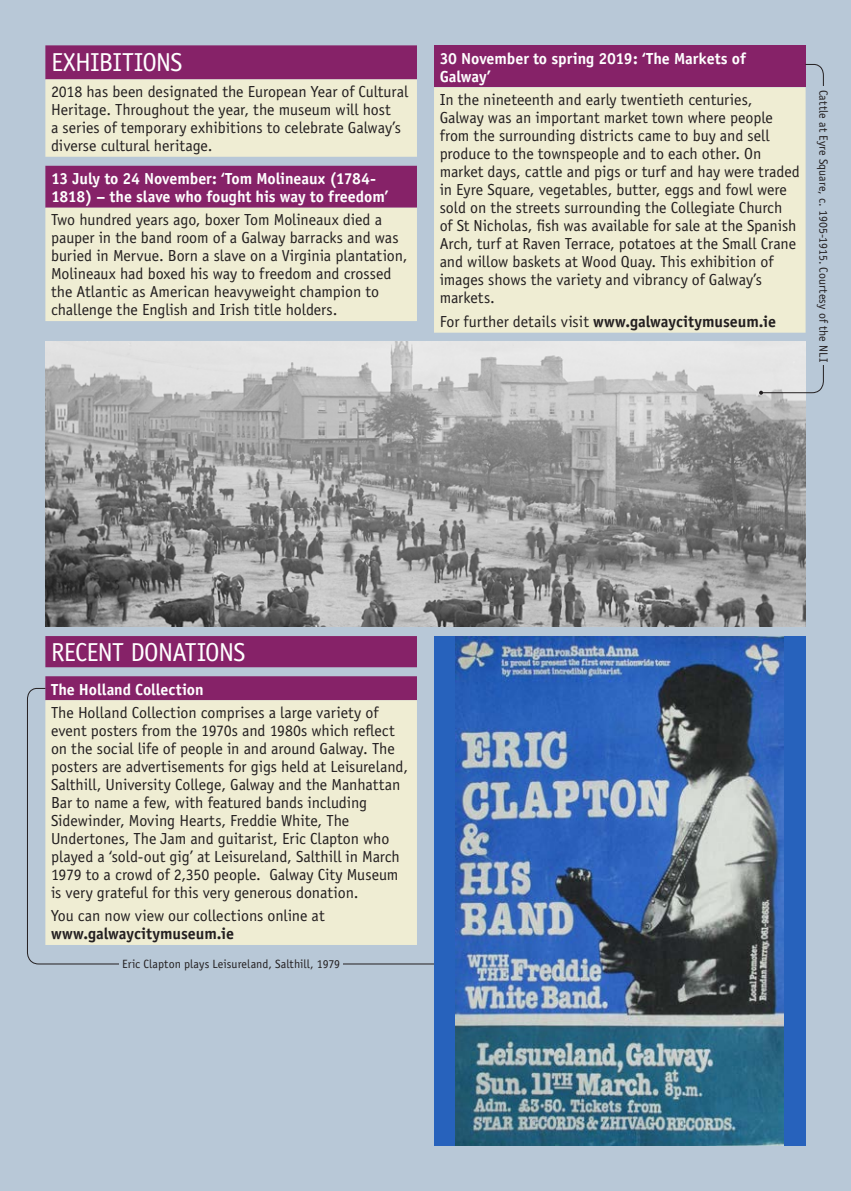
<style>
.page{position:relative;width:851px;height:1191px;background:#fff}
.page>*{position:absolute;margin:0;border:0;box-sizing:border-box;transform-origin:0 0}
.Highlight_Event{font:26px "Officina Sans";letter-spacing:-.025em;color:#fff}
.Info{font:16px/18px "Officina Sans";letter-spacing:-.005em;color:#231f20}
.Titles{font:700 16px/18px "Officina Sans";letter-spacing:-.005em;color:#fff}
.Info-2{font:700 16px "Officina Sans";letter-spacing:-.005em;color:#231f20}
.Captions{font:12px "Officina Sans";letter-spacing:.005em;color:#231f20}
.s1{font-weight:400}
.s2{font-weight:700}
</style>
<div class="page">
<div style="left:0;top:0;width:850px;height:1191px;background:#b8c8d7"></div>
<div style="left:45px;top:45px;width:372px;height:34px;background:#862268"></div>
<svg style="left:45px;top:79px;width:372px;height:242px;background:#dac8c0"></svg>
<div style="left:434px;top:45px;width:371px;height:42px;background:#862268"></div>
<div style="left:434px;top:87px;width:325px;height:246px;background:#efedd3"></div>
<svg style="left:45px;top:636px;width:372px;height:51px"></svg>
<img style="left:45px;top:342px;width:760px;height:285px">
<svg style="left:759px;top:63px;width:65px;height:332px"></svg>
<div style="left:816px;top:87px;width:15px;height:278px;background:#b8c8d7"></div>
<svg style="left:27px;top:687px;width:407px;height:278px;background:#e2dece"></svg>
<div style="left:119px;top:956px;width:224px;height:14px;background:#b8c8d7"></div>
<div style="left:434px;top:636px;width:371px;height:509px;background:#2762bc"></div>
<img style="left:456px;top:636px;width:327px;height:509px">
<p class="Highlight_Event" style="left:51px;top:47px;width:133px">EXHIBITIONS</p>
<p class="Info" style="left:51px;top:83px;width:358px">2018 has been designated the European Year of Cultural Heritage. Throughout the year, the museum will host<br>a series of temporary exhibitions to celebrate Galway’s diverse cultural heritage.</p>
<p class="Titles" style="left:51px;top:169px;width:338px">13 July to 24 November: ‘Tom Molineaux (1784-<br>1818) – the slave who fought his way to freedom’</p>
<p class="Info" style="left:51px;top:211px;width:358px">Two hundred years ago, boxer Tom Molineaux died a pauper in the band room of a Galway barracks and was buried in Mervue. Born a slave on a Virginia plantation, Molineaux had boxed his way to freedom and crossed the Atlantic as American heavyweight champion to challenge the English and Irish title holders.</p>
<p class="Titles" style="left:439px;top:49px;width:308px">30 November to spring 2019: ‘The Markets of<br>Galway’</p>
<p class="Info" style="left:439px;top:91px;width:361px">In the nineteenth and early twentieth centuries, Galway was an important market town where people from the surrounding districts came to buy and sell produce to the townspeople and to each other. On market days, cattle and pigs or turf and hay were traded in Eyre Square, vegetables, butter, eggs and fowl were sold on the streets surrounding the Collegiate Church<br>of St Nicholas, fish was available for sale at the Spanish Arch, turf at Raven Terrace, potatoes at the Small Crane and willow baskets at Wood Quay. This exhibition of images shows the variety and vibrancy of Galway’s markets.</p>
<p class="Info-2" style="left:439px;top:311px;width:338px"><span class="s1">For further details visit</span> www.galwaycitymuseum.ie</p>
<p class="Captions" style="left:830px;top:90px;width:274px;rotate:90deg">Cattle at Eyre Square, c. 1905-1915. Courtesy of the NLI</p>
<p class="Highlight_Event" style="left:51px;top:637px;width:196px">RECENT DONATIONS</p>
<p class="Titles" style="left:51px;top:680px;width:154px">The Holland Collection</p>
<p class="Info" style="left:51px;top:703px;width:358px">The Holland Collection comprises a large variety of event posters from the 1970s and 1980s which reflect on the social life of people in and around Galway. The posters are advertisements for gigs held at Leisureland, Salthill, University College, Galway and the Manhattan Bar to name a few, with featured bands including Sidewinder, Moving Hearts, Freddie White, The Undertones, The Jam and guitarist, Eric Clapton who played a ‘sold-out gig’ at Leisureland, Salthill in March 1979 to a crowd of 2,350 people. Galway City Museum is very grateful for this very generous donation.</p>
<p class="Info" style="left:51px;top:907px;width:275px">You can now view our collections online at <span class="s2">www.galwaycitymuseum.ie</span></p>
<p class="Captions" style="left:122px;top:957px;width:219px">Eric Clapton plays Leisureland, Salthill, 1979</p>
</div>
